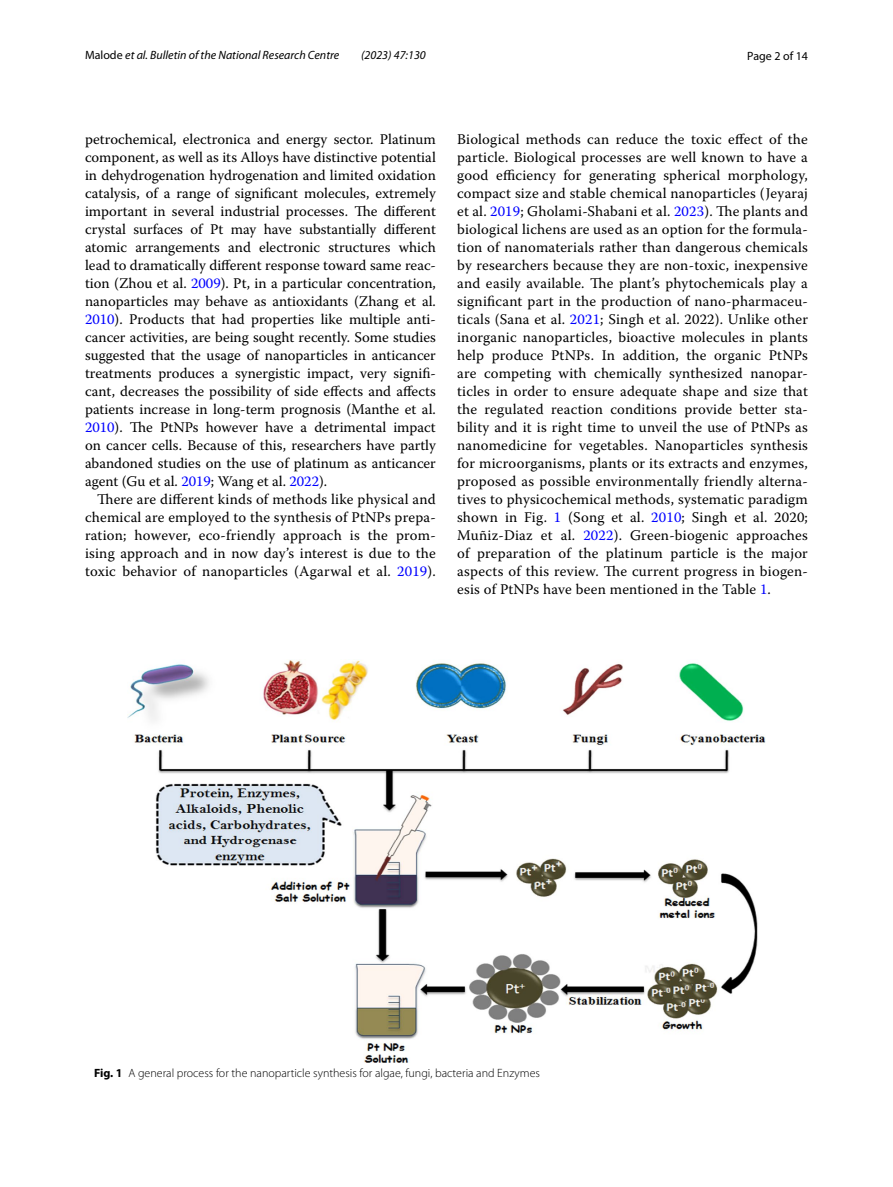
<style>
.page{position:relative;width:893px;height:1187px;background:#fff}
.page>*{position:absolute;margin:0;border:0;box-sizing:border-box;transform-origin:0 0}
.t1{font:14.7px/18px "Warnock Pro";letter-spacing:.015em;color:#000;text-align:justify}
.t2{font:300 12px "Myriad Pro";color:#000}
.t3{font:italic 12px "Myriad Pro";color:#000}
.t4{font:12px "Myriad Pro";color:#000}
.s1{font-style:normal}
.s2{color:#00f}
.s3{font-weight:700}
</style>
<div class="page">
<img style="left:128px;top:660px;width:637px;height:402px">
<p class="t3" style="left:85px;top:48px;width:256px"><span class="s1">Malode</span> et al. Bulletin of the National Research Centre</p>
<p class="t3" style="left:361px;top:48px;width:66px">(2023) 47:130</p>
<p class="t4" style="left:747px;top:48px;width:62px">Page 2 of 14</p>
<p class="t1" style="left:85px;top:130px;width:352px">petrochemical, electronica and energy sector. Platinum component, as well as its Alloys have distinctive potential in dehydrogenation hydrogenation and limited oxidation catalysis, of a range of significant molecules, extremely important in several industrial processes. The different crystal surfaces of Pt may have substantially different atomic arrangements and electronic structures which lead to dramatically different response toward same reac&shy;tion (Zhou et al. <span class="s2">2009</span>). Pt, in a particular concentration, nanoparticles may behave as antioxidants (Zhang et al.<br><span class="s2">2010</span>). Products that had properties like multiple anti&shy;cancer activities, are being sought recently. Some studies suggested that the usage of nanoparticles in anticancer treatments produces a synergistic impact, very signifi&shy;cant, decreases the possibility of side effects and affects patients increase in long-term prognosis (Manthe et al.<br><span class="s2">2010</span>). The PtNPs however have a detrimental impact on cancer cells. Because of this, researchers have partly abandoned studies on the use of platinum as anticancer agent (Gu et al. <span class="s2">2019</span>; Wang et al. <span class="s2">2022</span>).</p>
<p class="t1" style="left:85px;top:490px;width:352px;text-indent:12px">There are different kinds of methods like physical and chemical are employed to the synthesis of PtNPs prepa&shy;ration; however, eco-friendly approach is the prom&shy;ising approach and in now day’s interest is due to the toxic behavior of nanoparticles (Agarwal et al. <span class="s2">2019</span>).</p>
<p class="t1" style="left:457px;top:130px;width:352px">Biological methods can reduce the toxic effect of the particle. Biological processes are well known to have a good efficiency for generating spherical morphology, compact size and stable chemical nanoparticles (Jeyaraj et al. <span class="s2">2019</span>; Gholami-Shabani et al. <span class="s2">2023</span>). The plants and biological lichens are used as an option for the formula&shy;tion of nanomaterials rather than dangerous chemicals by researchers because they are non-toxic, inexpensive and easily available. The plant’s phytochemicals play a significant part in the production of nano-pharmaceu&shy;ticals (Sana et al. <span class="s2">2021</span>; Singh et al. 2022). Unlike other inorganic nanoparticles, bioactive molecules in plants help produce PtNPs. In addition, the organic PtNPs are competing with chemically synthesized nanopar&shy;ticles in order to ensure adequate shape and size that the regulated reaction conditions provide better sta&shy;bility and it is right time to unveil the use of PtNPs as nanomedicine for vegetables. Nanoparticles synthesis for microorganisms, plants or its extracts and enzymes, proposed as possible environmentally friendly alterna&shy;tives to physicochemical methods, systematic paradigm shown in Fig. <span class="s2">1</span> (Song et al. <span class="s2">2010</span>; Singh et al. 2020; Muñiz-Diaz et al. <span class="s2">2022</span>). Green-biogenic approaches of preparation of the platinum particle is the major aspects of this review. The current progress in biogen&shy;esis of PtNPs have been mentioned in the Table <span class="s2">1</span>.</p>
<p class="t2" style="left:94px;top:1066px;width:447px"><span class="s3">Fig. 1</span> A general process for the nanoparticle synthesis for algae, fungi, bacteria and Enzymes</p>
</div>
